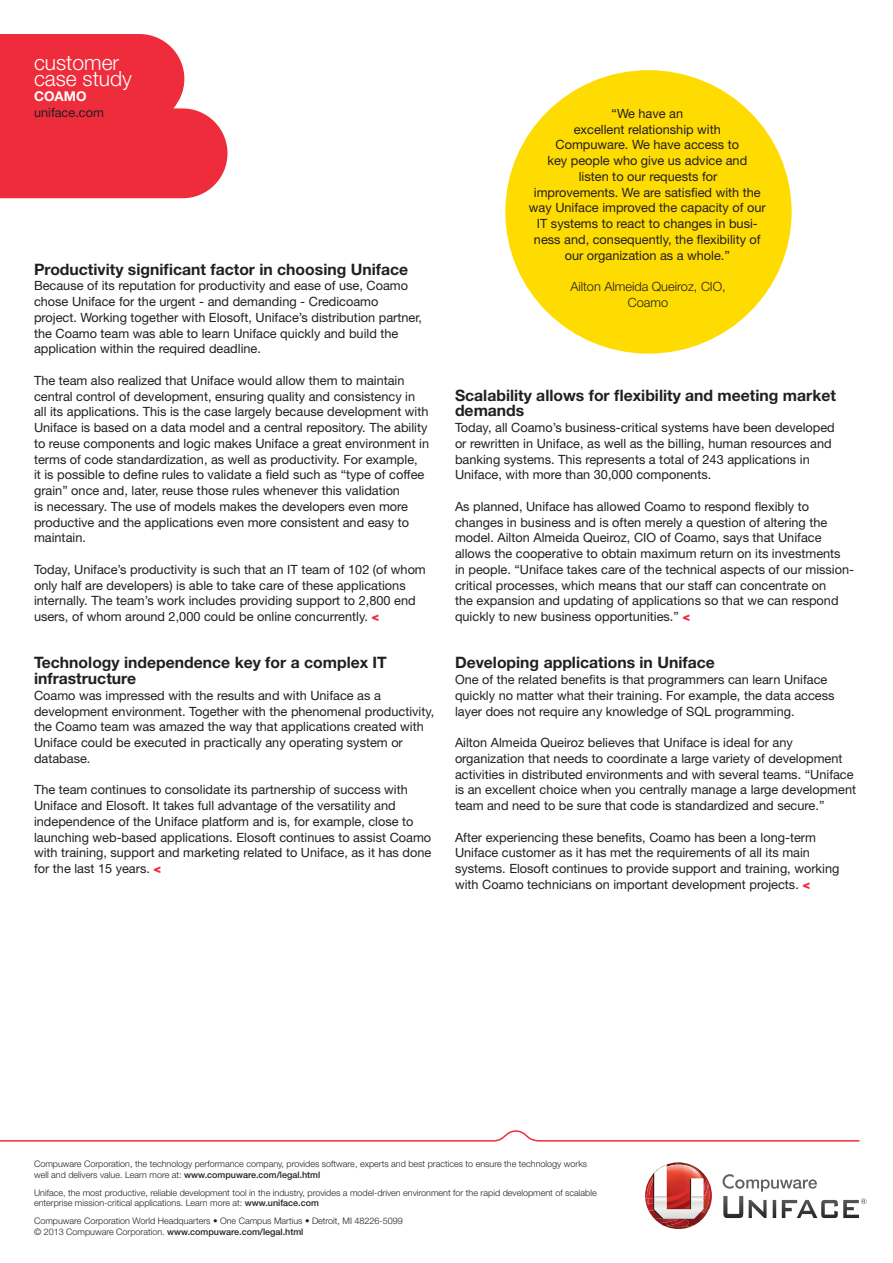
<style>
.page{position:relative;width:893px;height:1263px;background:#fff}
.page>*{position:absolute;margin:0;border:0;box-sizing:border-box;transform-origin:0 0}
.t1{font:300 21px "Helvetica Neue LT Std";color:#fff}
.Subhead{font:700 15.75px/15.8px "Helvetica Neue LT Std";color:#231f20}
.t2{font:700 13.5px "Helvetica Neue LT Std";color:#fff}
.Plain_text{font:12.75px/15.8px "Helvetica Neue LT Std";color:#231f20}
.Quote_Client{font:300 12.75px/15.8px "Helvetica Neue LT Std";color:#231f20;text-align:center}
.t3{font:300 9px/10.5px "Helvetica Neue LT Std";color:#231f20}
.s1{font-weight:900;color:#ee2c3b}
.s2{font-weight:500}
</style>
<div class="page">
<svg style="left:0;top:34px;width:227px;height:164px;background:#f04552"></svg>
<div style="left:505px;top:70px;width:287px;height:284px;background:#ffdc01;border-radius:50%"></div>
<svg style="left:0;top:1130px;width:860px;height:12px"></svg>
<svg style="left:722px;top:1174px;width:144px;height:44px"></svg>
<svg style="left:645px;top:1162px;width:67px;height:67px"></svg>
<p class="t1" style="left:34px;top:49px;width:87px">customer</p>
<p class="t1" style="left:34px;top:65px;width:100px">case study</p>
<p class="t2" style="left:34px;top:88px;width:54px">COAMO</p>
<p class="Plain_text" style="left:34px;top:104px;width:71px">uniface.com</p>
<p class="Plain_text" style="left:547px;top:105px;width:201px;text-align:center">“We have an<br>excellent relationship with<br>Compuware. We have access to key people who give us advice and listen to our requests for</p>
<p class="Plain_text" style="left:529px;top:184px;width:238px;text-align:center">improvements. We are satisfied with the way Uniface improved the capacity of our IT systems to react to changes in busi&shy;ness and, consequently, the flexibility of our organization as a whole.”</p>
<p class="Quote_Client" style="left:570px;top:278px;width:157px">Ailton Almeida Queiroz, CIO,<br>Coamo</p>
<p class="Subhead" style="left:34px;top:261px;width:376px">Productivity significant factor in choosing Uniface</p>
<p class="Plain_text" style="left:34px;top:278px;width:389px">Because of its reputation for productivity and ease of use, Coamo chose Uniface for the urgent - and demanding - Credicoamo project. Working together with Elosoft, Uniface’s distribution partner, the Coamo team was able to learn Uniface quickly and build the application within the required deadline.</p>
<p class="Plain_text" style="left:34px;top:372px;width:397px">The team also realized that Uniface would allow them to maintain central control of development, ensuring quality and consistency in all its applications. This is the case largely because development with Uniface is based on a data model and a central repository. The ability to reuse components and logic makes Uniface a great environment in terms of code standardization, as well as productivity. For example,<br>it is possible to define rules to validate a field such as “type of coffee grain” once and, later, reuse those rules whenever this validation<br>is necessary. The use of models makes the developers even more productive and the applications even more consistent and easy to maintain.</p>
<p class="Plain_text" style="left:34px;top:561px;width:393px">Today, Uniface’s productivity is such that an IT team of 102 (of whom only half are developers) is able to take care of these applications internally. The team’s work includes providing support to 2,800 end users, of whom around 2,000 could be online concurrently. <span class="s1">&lt;</span></p>
<p class="Subhead" style="left:34px;top:654px;width:354px">Technology independence key for a complex IT infrastructure</p>
<p class="Plain_text" style="left:34px;top:687px;width:402px">Coamo was impressed with the results and with Uniface as a development environment. Together with the phenomenal productivity, the Coamo team was amazed the way that applications created with Uniface could be executed in practically any operating system or database.</p>
<p class="Plain_text" style="left:34px;top:782px;width:399px">The team continues to consolidate its partnership of success with Uniface and Elosoft. It takes full advantage of the versatility and independence of the Uniface platform and is, for example, close to launching web-based applications. Elosoft continues to assist Coamo with training, support and marketing related to Uniface, as it has done for the last 15 years. <span class="s1">&lt;</span></p>
<p class="Subhead" style="left:455px;top:387px;width:382px">Scalability allows for flexibility and meeting market demands</p>
<p class="Plain_text" style="left:455px;top:419px;width:381px">Today, all Coamo’s business-critical systems have been developed or rewritten in Uniface, as well as the billing, human resources and banking systems. This represents a total of 243 applications in Uniface, with more than 30,000 components.</p>
<p class="Plain_text" style="left:455px;top:498px;width:401px">As planned, Uniface has allowed Coamo to respond flexibly to changes in business and is often merely a question of altering the model. Ailton Almeida Queiroz, CIO of Coamo, says that Uniface allows the cooperative to obtain maximum return on its investments<br>in people. “Uniface takes care of the technical aspects of our mission&shy;critical processes, which means that our staff can concentrate on<br>the expansion and updating of applications so that we can respond quickly to new business opportunities.” <span class="s1">&lt;</span></p>
<p class="Subhead" style="left:455px;top:654px;width:261px">Developing applications in Uniface</p>
<p class="Plain_text" style="left:455px;top:671px;width:381px">One of the related benefits is that programmers can learn Uniface quickly no matter what their training. For example, the data access layer does not require any knowledge of SQL programming.</p>
<p class="Plain_text" style="left:455px;top:734px;width:403px">Ailton Almeida Queiroz believes that Uniface is ideal for any organization that needs to coordinate a large variety of development activities in distributed environments and with several teams. “Uniface is an excellent choice when you centrally manage a large development team and need to be sure that code is standardized and secure.”</p>
<p class="Plain_text" style="left:455px;top:829px;width:386px">After experiencing these benefits, Coamo has been a long-term Uniface customer as it has met the requirements of all its main systems. Elosoft continues to provide support and training, working with Coamo technicians on important development projects. <span class="s1">&lt;</span></p>
<p class="t3" style="left:34px;top:1158px;width:555px">Compuware Corporation, the technology performance company, provides software, experts and best practices to ensure the technology works well and delivers value. Learn more at: <span class="s2">www.compuware.com/legal.html</span></p>
<p class="t3" style="left:34px;top:1187px;width:564px">Uniface, the most productive, reliable development tool in the industry, provides a model-driven environment for the rapid development of scalable enterprise mission-critical applications. Learn more at: <span class="s2">www.uniface.com</span></p>
<p class="t3" style="left:34px;top:1215px;width:370px">Compuware Corporation World Headquarters • One Campus Martius • Detroit, MI 48226-5099 © 2013 Compuware Corporation. <span class="s2">www.compuware.com/legal.html</span></p>
</div>
